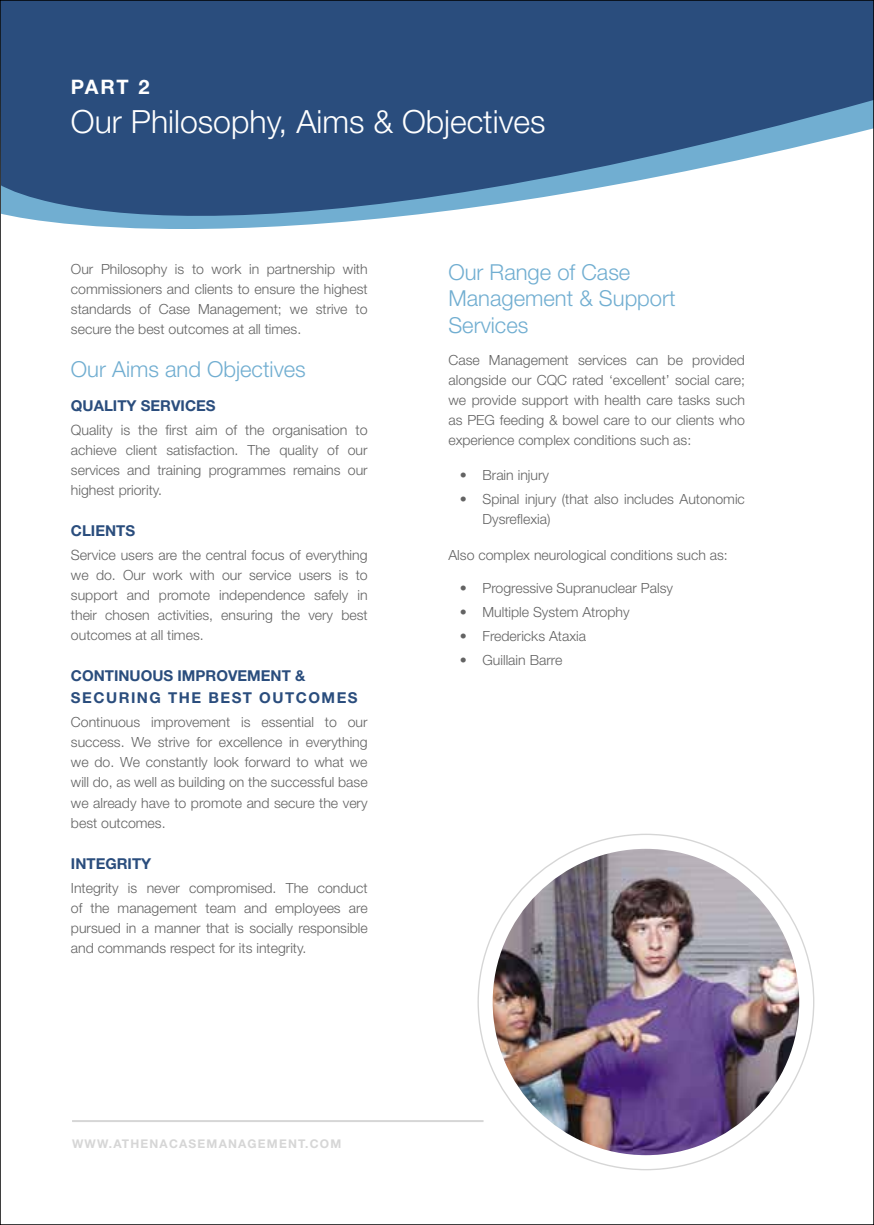
<style>
.page{position:relative;width:874px;height:1225px;background:#fff}
.page>*{position:absolute;margin:0;border:0;box-sizing:border-box;transform-origin:0 0}
.t1{font:300 32px "Helvetica Neue";color:#fff}
.t2{font:300 22px/26.4px "Helvetica Neue";color:#71aed1}
.t3{font:700 20px "Helvetica Neue";color:#fff}
.t4{font:700 15px/22px "Helvetica Neue";letter-spacing:.05em;color:#2a4d7d}
.t5{font:700 15px "Helvetica Neue";color:#2a4d7d}
.t6{font:300 14.2px "Helvetica Neue";color:#636363}
.t7{font:300 14px/20px "Helvetica Neue";color:#636363;text-align:justify}
.t8{font:700 12px "Helvetica Neue";letter-spacing:.1em;color:#d6d6d6}
.s1{font-size:14.2px}
</style>
<div class="page">
<svg style="left:2px;top:2px;width:869px;height:227px;background:#4b6c94"></svg>
<svg style="left:873px;top:877px;width:1px;height:21px"></svg>
<img style="left:485px;top:845px;width:320px;height:313px">
<div style="left:478px;top:835px;width:334px;height:334px;border:14px solid #fff;border-radius:50%"></div>
<hr style="left:72px;top:1120px;width:411px;height:2px;background:#d6d6d6">
<h3 class="t3" style="left:71px;top:75px;width:80px">PART 2</h3>
<h1 class="t1" style="left:71px;top:102px;width:476px">Our Philosophy, Aims &amp; Objectives</h1>
<p class="t7" style="left:71px;top:258px;width:298px">Our Philosophy is to work in partnership with commissioners and clients to ensure the highest standards of Case Management; we strive to secure the best outcomes at all times.</p>
<h2 class="t2" style="left:71px;top:355px;width:236px">Our Aims and Objectives</h2>
<p class="t5" style="left:71px;top:396px;width:146px">QUALITY SERVICES</p>
<p class="t6" style="left:71px;top:421px;width:298px">Quality is the first aim of the organisation to</p>
<p class="t7" style="left:71px;top:440px;width:298px">achieve client satisfaction. The quality of our services and training programmes remains our highest priority.</p>
<p class="t5" style="left:71px;top:521px;width:66px">CLIENTS</p>
<p class="t7" style="left:71px;top:545px;width:298px"><span class="s1">Service</span> users are the central focus of everything we do. Our work with our service users is to support and promote independence safely in their chosen activities, ensuring the very best outcomes at all times.</p>
<p class="t4" style="left:71px;top:665px;width:288px">CONTINUOUS IMPROVEMENT &amp;<br>SECURING THE BEST OUTCOMES</p>
<p class="t7" style="left:71px;top:712px;width:298px">Continuous improvement is essential to our success. We strive for excellence in everything we do. We constantly look forward to what we will do, as well as building on the successful base we already have to promote and secure the very best outcomes.</p>
<p class="t5" style="left:71px;top:854px;width:82px">INTEGRITY</p>
<p class="t7" style="left:71px;top:877px;width:298px">Integrity is never compromised. The conduct of the management team and employees are pursued in a manner that is socially responsible and commands respect for its integrity.</p>
<p class="t8" style="left:72px;top:1135px;width:271px">WWW.ATHENACASEMANAGEMENT.COM</p>
<h2 class="t2" style="left:448px;top:258px;width:228px">Our Range of Case<br>Management &amp; Support<br>Services</h2>
<p class="t7" style="left:448px;top:349px;width:298px">Case Management services can be provided alongside our CQC rated ‘excellent’ social care; we provide support with health care tasks such as PEG feeding &amp; bowel care to our clients who experience complex conditions such as:</p>
<p class="t7" style="left:459px;top:464px;width:91px">• Brain injury</p>
<p class="t7" style="left:482px;top:488px;width:264px;text-indent:-23px">• Spinal injury (that also includes Autonomic<br>Dysreflexia)</p>
<p class="t7" style="left:448px;top:544px;width:281px">Also complex neurological conditions such as:</p>
<p class="t7" style="left:459px;top:578px;width:214px">• Progressive Supranuclear Palsy</p>
<p class="t7" style="left:459px;top:602px;width:171px">• Multiple System Atrophy</p>
<p class="t7" style="left:459px;top:626px;width:128px">• Fredericks Ataxia</p>
<p class="t7" style="left:459px;top:650px;width:104px">• Guillain Barre</p>
</div>
